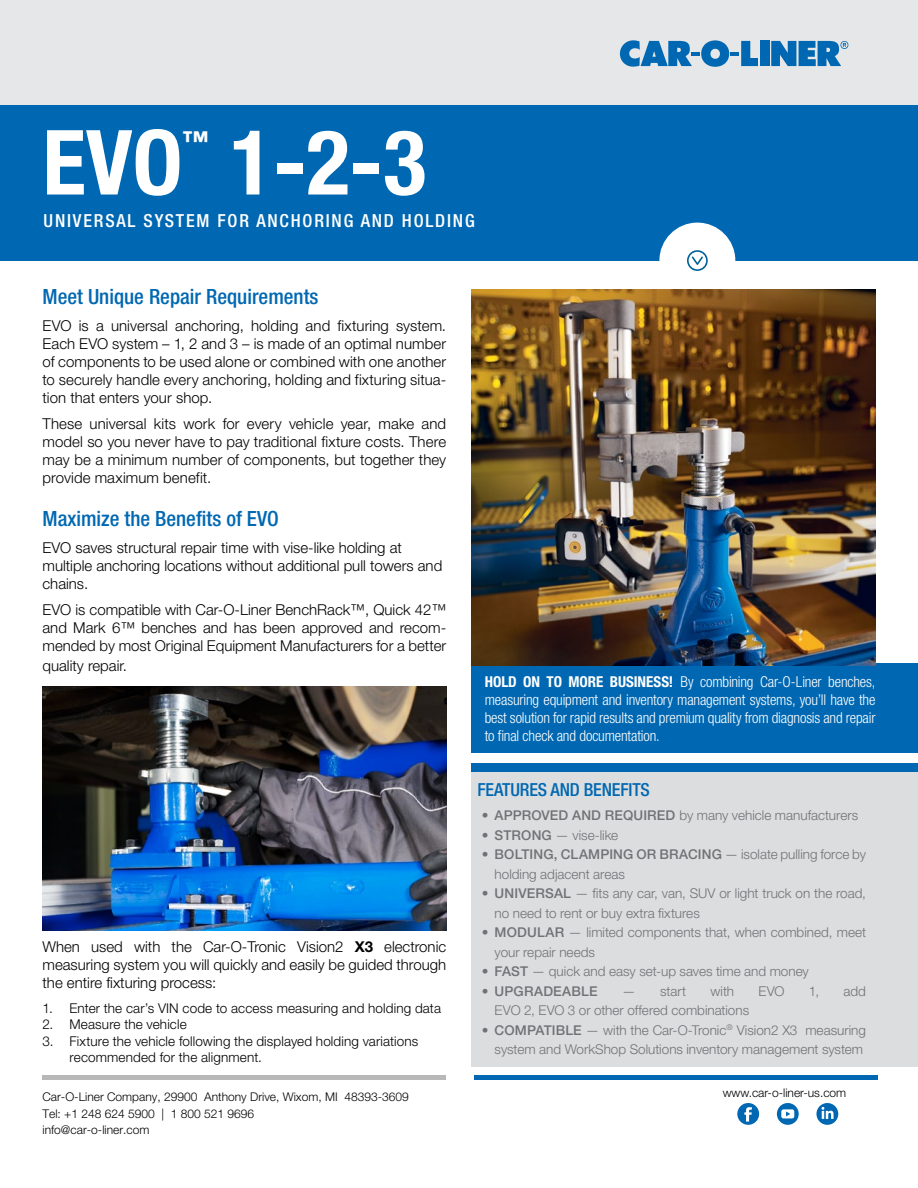
<style>
.page{position:relative;width:918px;height:1188px;background:#fff}
.page>*{position:absolute;margin:0;border:0;box-sizing:border-box;transform-origin:0 0}
.t1{font:700 condensed 90px "Helvetica Neue LT Pro";color:#fff}
.t2{font:700 condensed 26.25px "Helvetica Neue LT Pro";color:#fff}
.t3{font:500 condensed 21px "Helvetica Neue LT Pro";color:#0068b2}
.t4{font:500 condensed 18px "Helvetica Neue LT Pro";letter-spacing:.1em;color:#fff}
.t5{font:500 condensed 18px "Helvetica Neue LT Pro";letter-spacing:-.01em;color:#0068b2}
.t6{font:300 15px/18px "Helvetica Neue LT Pro";color:#000;text-align:justify}
.Huvudrubrik{font:300 condensed 15px/18px "Helvetica Neue LT Pro";letter-spacing:-.01em;color:#fff;text-align:justify}
.t7{font:300 13.5px/19.5px "Helvetica Neue LT Pro";color:#717275}
.Huvudrubrik-2{font:300 13.5px/16.2px "Helvetica Neue LT Pro";letter-spacing:.01em;color:#000}
.t8{font:500 13.5px "Helvetica Neue LT Pro";letter-spacing:.015em;color:#717275}
.t9{font:300 12px "Helvetica Neue LT Pro";color:#000}
.s1{font-weight:700}
.s2{font-weight:500}
</style>
<div class="page">
<div style="left:472px;top:772px;width:446px;height:295px;background:#dcddde"></div>
<div style="left:472px;top:663px;width:446px;height:90px;background:#0068b2"></div>
<div style="left:0;top:105px;width:918px;height:156px;background:#0068b2"></div>
<div style="left:0;top:0;width:918px;height:105px;background:#e6e7e8"></div>
<svg style="left:620px;top:40px;width:138px;height:27px"></svg>
<div style="left:760px;top:41px;width:9px;height:25px;background:#0068b2"></div>
<svg style="left:771px;top:41px;width:77px;height:25px"></svg>
<div style="left:659px;top:223px;width:76px;height:76px;background:#fff;border-radius:50%"></div>
<svg style="left:687px;top:250px;width:21px;height:21px"></svg>
<hr style="left:474px;top:1076px;width:404px;height:4px;background:#0068b2">
<hr style="left:43px;top:1076px;width:403px;height:4px;background:#b8b8b8">
<svg style="left:737px;top:1103px;width:22px;height:22px"></svg>
<svg style="left:777px;top:1103px;width:22px;height:22px"></svg>
<svg style="left:816px;top:1103px;width:22px;height:22px"></svg>
<img style="left:472px;top:289px;width:403px;height:377px">
<img style="left:43px;top:686px;width:403px;height:244px">
<div style="left:472px;top:763px;width:446px;height:8px;background:#0068b2"></div>
<p class="t1" style="left:43px;top:108px;width:142px">EVO</p>
<p class="t2" style="left:183px;top:124px;width:27px">™</p>
<p class="t1" style="left:230px;top:108px;width:198px">1-2-3</p>
<p class="t4" style="left:44px;top:210px;width:433px">UNIVERSAL SYSTEM FOR ANCHORING AND HOLDING</p>
<p class="t3" style="left:43px;top:284px;width:277px">Meet Unique Repair Requirements</p>
<p class="t6" style="left:43px;top:316px;width:405px">EVO is a universal anchoring, holding and fixturing system.<br>Each EVO system – 1, 2 and 3 – is made of an optimal number of components to be used alone or combined with one another to securely handle every anchoring, holding and fixturing situa&shy;tion that enters your shop.</p>
<p class="t6" style="left:43px;top:414px;width:405px">These universal kits work for every vehicle year, make and model so you never have to pay traditional fixture costs. There may be a minimum number of components, but together they provide maximum benefit.</p>
<p class="t3" style="left:43px;top:506px;width:238px">Maximize the Benefits of EVO</p>
<p class="t6" style="left:43px;top:538px;width:401px;text-align:left">EVO saves structural repair time with vise-like holding at multiple anchoring locations without additional pull towers and chains.</p>
<p class="t6" style="left:43px;top:601px;width:405px">EVO is compatible with Car-O-Liner BenchRack™, Quick 42™ and Mark 6™ benches and has been approved and recom&shy;mended by most Original Equipment Manufacturers for a better</p>
<p class="t6" style="left:43px;top:656px;width:86px">quality repair.</p>
<p class="Huvudrubrik" style="left:485px;top:672px;width:392px"><span class="s1">HOLD ON TO MORE BUSINESS!</span> By combining Car-O-Liner benches, measuring equipment and inventory management systems, you’ll have the best solution for rapid results and premium quality from diagnosis and repair to final check and documentation.</p>
<p class="t6" style="left:43px;top:938px;width:405px">When used with the Car-O-Tronic Vision2 <span class="s1">X3</span> electronic measuring system you will quickly and easily be guided through the entire fixturing process:</p>
<p class="Huvudrubrik-2" style="left:43px;top:1000px;width:400px">1. Enter the car’s VIN code to access measuring and holding data</p>
<p class="Huvudrubrik-2" style="left:43px;top:1016px;width:146px">2. Measure the vehicle</p>
<p class="Huvudrubrik-2" style="left:70px;top:1032px;width:350px;text-indent:-27px">3. Fixture the vehicle following the displayed holding variations recommended for the alignment.</p>
<p class="t5" style="left:477px;top:779px;width:174px">FEATURES AND BENEFITS</p>
<p class="t7" style="left:482px;top:805px;width:378px"><span class="s2">• APPROVED AND REQUIRED</span> by many vehicle manufacturers</p>
<p class="t7" style="left:482px;top:825px;width:138px"><span class="s2">• STRONG</span> — vise-like</p>
<p class="t7" style="left:495px;top:844px;width:373px;text-indent:-13px"><span class="s2">• BOLTING, CLAMPING OR BRACING</span> — isolate pulling force by holding adjacent areas</p>
<p class="t7" style="left:495px;top:883px;width:373px;text-indent:-13px"><span class="s2">• UNIVERSAL</span> — fits any car, van, SUV or light truck on the road, no need to rent or buy extra fixtures</p>
<p class="t7" style="left:495px;top:922px;width:373px;text-indent:-13px"><span class="s2">• MODULAR</span> — limited components that, when combined, meet your repair needs</p>
<p class="t7" style="left:482px;top:961px;width:328px"><span class="s2">• FAST</span> — quick and easy set-up saves time and money</p>
<p class="t8" style="left:482px;top:983px;width:117px">• UPGRADEABLE</p>
<p class="t7" style="left:622px;top:981px;width:65px">— start</p>
<p class="t7" style="left:711px;top:981px;width:25px">with</p>
<p class="t7" style="left:759px;top:981px;width:28px">EVO</p>
<p class="t7" style="left:809px;top:981px;width:12px">1,</p>
<p class="t7" style="left:844px;top:981px;width:24px">add</p>
<p class="t7" style="left:495px;top:1000px;width:256px">EVO 2, EVO 3 or other offered combinations</p>
<p class="t7" style="left:482px;top:1020px;width:386px;text-align:right"><span class="s2">• COMPATIBLE</span> — with the Car-O-Tronic<sup>®</sup> Vision2 X3 measuring system and WorkShop Solutions inventory management system</p>
<p class="t9" style="left:43px;top:1090px;width:368px">Car-O-Liner Company, 29900 Anthony Drive, Wixom, MI 48393-3609</p>
<p class="t9" style="left:723px;top:1085px;width:125px">www.car-o-liner-us.com</p>
<p class="t9" style="left:43px;top:1106px;width:213px">Tel: +1 248 624 5900 | 1 800 521 9696</p>
<p class="t9" style="left:43px;top:1123px;width:108px">info@car-o-liner.com</p>
</div>
